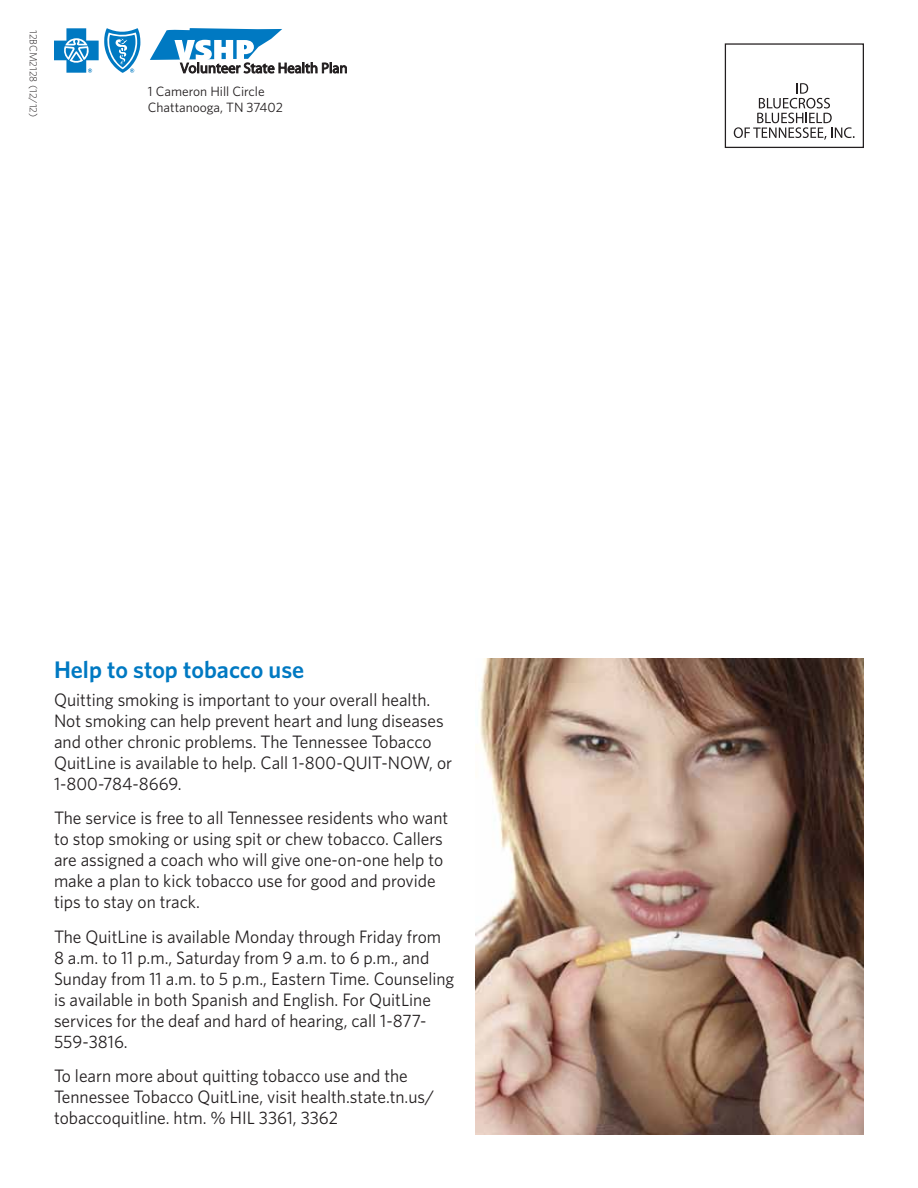
<style>
.page{position:relative;width:918px;height:1188px;background:#fff}
.page>*{position:absolute;margin:0;border:0;box-sizing:border-box;transform-origin:0 0}
.t1{font:600 24px "Whitney";color:#0079c2}
.t2{font:18px/21px "Whitney";color:#231f20}
.t3{font:13.5px/16.5px "Whitney";color:#231f20}
.t4{font:300 10.5px "Whitney";color:#231f20}
</style>
<div class="page">
<svg style="left:150px;top:28px;width:197px;height:45px"></svg>
<svg style="left:54px;top:28px;width:86px;height:45px"></svg>
<svg style="left:734px;top:43px;width:130px;height:105px"></svg>
<img style="left:475px;top:659px;width:389px;height:476px">
<p class="t4" style="left:41px;top:30px;width:89px;rotate:90deg">12BCM2128 (12/12)</p>
<p class="t3" style="left:148px;top:82px;width:137px">1 Cameron Hill Circle<br>Chattanooga, TN 37402</p>
<h2 class="t1" style="left:54px;top:654px;width:252px">Help to stop tobacco use</h2>
<p class="t2" style="left:54px;top:689px;width:400px">Quitting smoking is important to your overall health.<br>Not smoking can help prevent heart and lung diseases and other chronic problems. The Tennessee Tobacco QuitLine is available to help. Call 1-800-QUIT-NOW, or 1-800-784-8669.</p>
<p class="t2" style="left:54px;top:807px;width:396px">The service is free to all Tennessee residents who want to stop smoking or using spit or chew tobacco. Callers are assigned a coach who will give one-on-one help to make a plan to kick tobacco use for good and provide tips to stay on track.</p>
<p class="t2" style="left:54px;top:926px;width:402px">The QuitLine is available Monday through Friday from 8 a.m. to 11 p.m., Saturday from 9 a.m. to 6 p.m., and Sunday from 11 a.m. to 5 p.m., Eastern Time. Counseling is available in both Spanish and English. For QuitLine services for the deaf and hard of hearing, call 1-877- 559-3816.</p>
<p class="t2" style="left:54px;top:1065px;width:382px">To learn more about quitting tobacco use and the<br>Tennessee Tobacco QuitLine, visit health.state.tn.us/ tobaccoquitline. htm.</p>
<p class="t2" style="left:230px;top:1107px;width:110px">HIL 3361, 3362</p>
</div>
